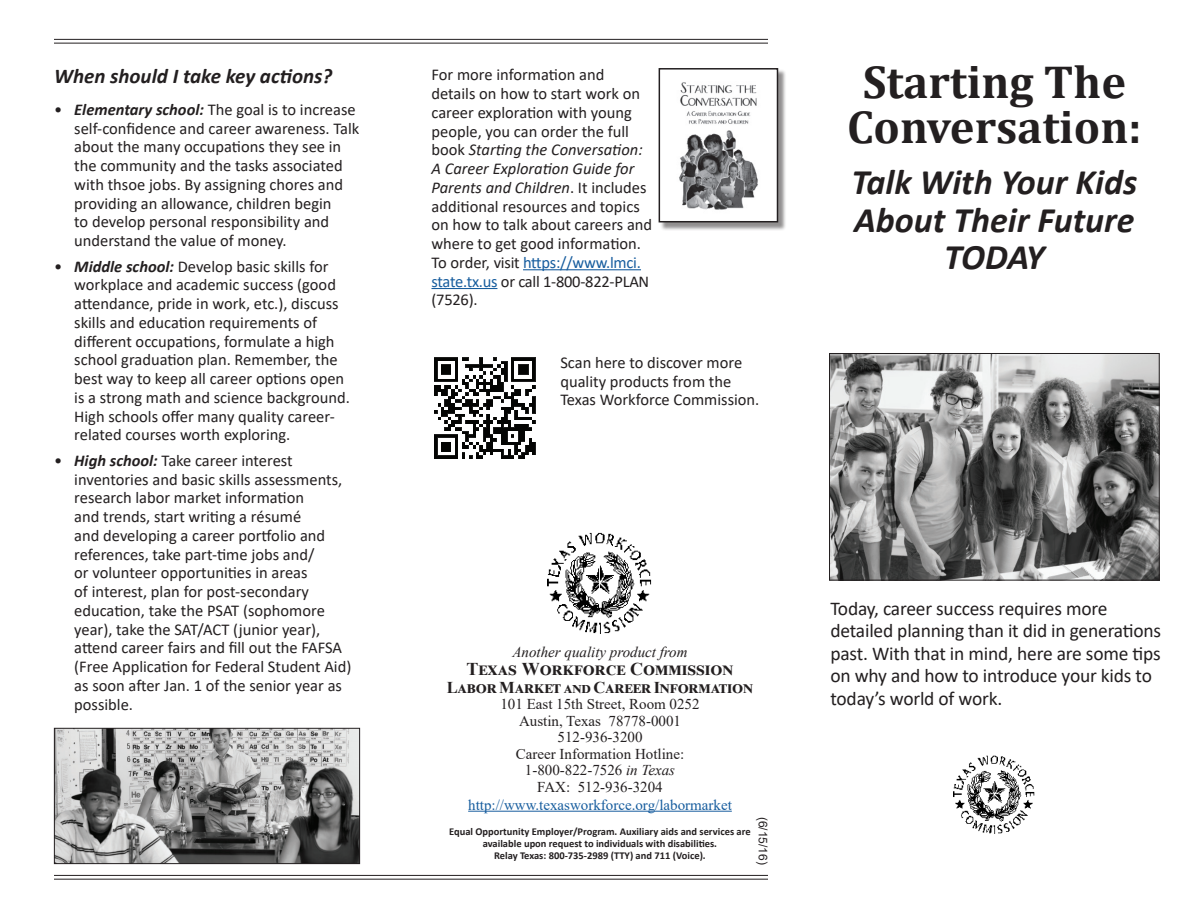
<style>
.page{position:relative;width:1188px;height:918px;background:#fff}
.page>*{position:absolute;margin:0;border:0;box-sizing:border-box;transform-origin:0 0}
.t1{font:700 46.5px/45px "Cambria";color:#231f20;text-align:center}
.Exercise_4_Minion_11{font:italic 700 36px/37.5px "Calibri";color:#231f20;text-align:center}
.t2{font:italic 700 21px "Calibri";color:#231f20}
.Exercise_4_Minion_11-2{font:19.5px/22.5px "Calibri";letter-spacing:-.01em;color:#231f20}
.t3{font:700 19.5px "Times New Roman";color:#231f20}
.t4{font:700 18px "Times New Roman";letter-spacing:-.01em;color:#231f20}
.Exercise_3_tab_TITLE{font:16.5px/18.8px "Calibri";color:#231f20}
.Body_text{font:16.5px/18.8px "Calibri";color:#231f20}
.t5{font:15px/16.5px "Times New Roman";color:#231f20;text-align:center}
.t6{font:15px "Times New Roman";color:#175d9e}
.t7{font:italic 15px "Times New Roman";color:#231f20}
.t8{font:12px "Arial";color:#231f20}
.Exercise_4_Minion_11-3{font:700 10.5px/12px "Calibri";color:#231f20;text-align:center}
.s1{font-weight:700;font-style:italic}
.s2{font-style:italic}
.s3{color:#175d9e}
.s4{font-size:18px}
.s5{font-size:16.5px}
</style>
<div class="page">
<hr style="left:54px;top:875px;width:714px;height:1px;background:#231f20">
<hr style="left:54px;top:879px;width:714px;height:1px;background:#231f20">
<hr style="left:54px;top:39px;width:714px;height:1px;background:#231f20">
<hr style="left:54px;top:43px;width:714px;height:1px;background:#231f20">
<hr style="left:468px;top:811px;width:264px;height:1px;background:#175d9e">
<img style="left:548px;top:533px;width:104px;height:100px">
<hr style="left:523px;top:269px;width:118px;height:1px;background:#175d9e">
<hr style="left:431px;top:288px;width:66px;height:1px;background:#175d9e">
<div style="left:660px;top:69px;width:126px;height:162px;background:#231f20;opacity:.5"></div>
<img style="left:662px;top:71px;width:113px;height:148px">
<div style="left:659px;top:68px;width:119px;height:154px;border:2px solid #231f20"></div>
<img style="left:831px;top:355px;width:327px;height:223px">
<div style="left:829px;top:353px;width:331px;height:227px;border:1px solid #231f20"></div>
<img style="left:56px;top:730px;width:302px;height:132px">
<div style="left:54px;top:728px;width:306px;height:136px;border:1px solid #231f20"></div>
<img style="left:434px;top:357px;width:102px;height:102px">
<img style="left:954px;top:756px;width:81px;height:78px">
<h1 class="t2" style="left:54px;top:61px;width:280px">When should I take key actions?</h1>
<p class="Exercise_3_tab_TITLE" style="left:74px;top:100px;width:287px;text-indent:-20px">• <span class="s1">Elementary school:</span> The goal is to increase self-confidence and career awareness. Talk about the many occupations they see in the community and the tasks associated with thsoe jobs. By assigning chores and providing an allowance, children begin<br>to develop personal responsibility and understand the value of money.</p>
<p class="Exercise_3_tab_TITLE" style="left:74px;top:256px;width:277px;text-indent:-20px">• <span class="s1">Middle school:</span> Develop basic skills for workplace and academic success (good attendance, pride in work, etc.), discuss skills and education requirements of different occupations, formulate a high school graduation plan. Remember, the best way to keep all career options open is a strong math and science background.<br>High schools offer many quality career&shy;related courses worth exploring.</p>
<p class="Exercise_3_tab_TITLE" style="left:74px;top:451px;width:279px;text-indent:-20px">• <span class="s1">High school:</span> Take career interest inventories and basic skills assessments, research labor market information<br>and trends, start writing a résumé<br>and developing a career portfolio and references, take part-time jobs and/<br>or volunteer opportunities in areas<br>of interest, plan for post-secondary education, take the PSAT (sophomore year), take the SAT/ACT (junior year), attend career fairs and fill out the FAFSA (Free Application for Federal Student Aid) as soon after Jan. 1 of the senior year as possible.</p>
<p class="Body_text" style="left:431px;top:65px;width:222px">For more information and details on how to start work on career exploration with young people, you can order the full book <span class="s2">Starting the Conversation:<br>A Career Exploration Guide for<br>Parents and Children</span>. It includes additional resources and topics on how to talk about careers and where to get good information.<br>To order, visit <span class="s3">https://www.lmci. state.tx.us</span> or call 1-800-822-PLAN (7526).</p>
<p class="Body_text" style="left:560px;top:353px;width:201px">Scan here to discover more quality products from the<br>Texas Workforce Commission.</p>
<h1 class="t1" style="left:847px;top:59px;width:296px">Starting The<br>Conversation:</h1>
<p class="Exercise_4_Minion_11" style="left:851px;top:162px;width:287px">Talk With Your Kids<br>About Their Future<br>TODAY</p>
<p class="t7" style="left:512px;top:641px;width:177px">Another quality product from</p>
<p class="t3" style="left:466px;top:654px;width:269px"><span class="s4">T</span>exas <span class="s4">W</span>orkforce <span class="s4">C</span>ommission</p>
<p class="t4" style="left:447px;top:674px;width:308px"><span class="s5">L</span>abor <span class="s5">M</span>arket <span class="s5">and C</span>areer <span class="s5">I</span>nformation</p>
<p class="t5" style="left:500px;top:695px;width:201px">101 East 15th Street, Room 0252</p>
<p class="t5" style="left:519px;top:712px;width:163px">Austin, Texas 78778-0001</p>
<p class="t5" style="left:558px;top:728px;width:86px">512-936-3200</p>
<p class="t5" style="left:516px;top:745px;width:170px">Career Information Hotline:<br>1-800-822-7526 <span class="s2">in Texas</span></p>
<p class="t5" style="left:537px;top:778px;width:127px">FAX: 512-936-3204</p>
<p class="t6" style="left:468px;top:794px;width:265px">http://www.texasworkforce.org/labormarket</p>
<p class="Exercise_4_Minion_11-3" style="left:449px;top:826px;width:303px">Equal Opportunity Employer/Program. Auxiliary aids and services are available upon request to individuals with disabilities.<br>Relay Texas: 800-735-2989 (TTY) and 711 (Voice).</p>
<p class="t8" style="left:771px;top:817px;width:50px;rotate:90deg">(6/15/16)</p>
<p class="Exercise_4_Minion_11-2" style="left:830px;top:596px;width:332px">Today, career success requires more detailed planning than it did in generations past. With that in mind, here are some tips on why and how to introduce your kids to today’s world of work.</p>
</div>
